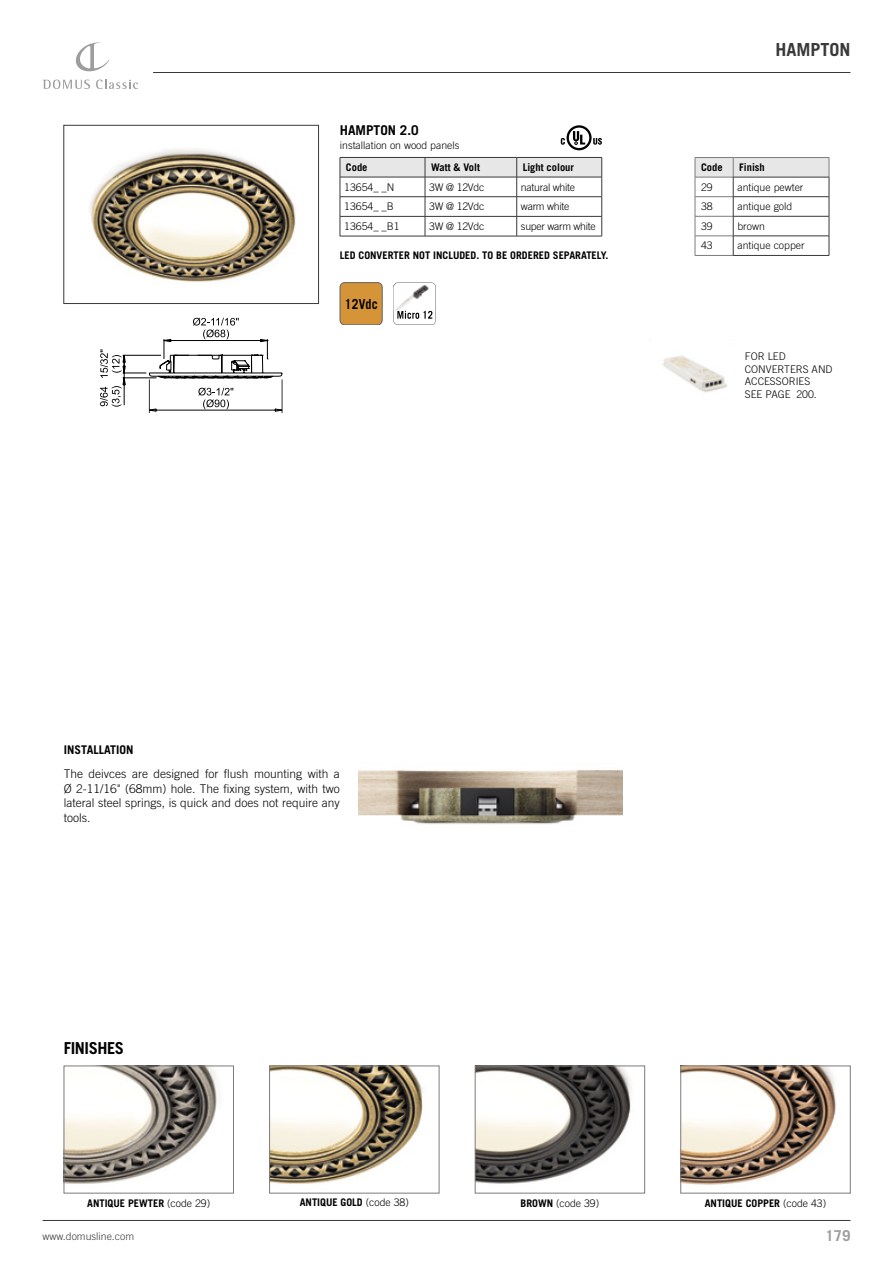
<style>
.page{position:relative;width:893px;height:1263px;background:#fff}
.page>*{position:absolute;margin:0;border:0;box-sizing:border-box;transform-origin:0 0}
.t1{font:700 18px "Trade Gothic LT Pro";color:#393939}
.t2{font:700 16.5px "Trade Gothic LT Pro";letter-spacing:-.025em;color:#000}
.t3{font:700 15px "Trade Gothic LT Pro";color:#9d9d9d}
.t4{font:700 13.8px "Trade Gothic LT Pro";letter-spacing:.015em;color:#000;scale:.87 1}
.t5{font:700 13.5px "Trade Gothic LT Pro";color:#000}
.t6{font:300 12px/14.4px "Trade Gothic LT Pro";color:#000;text-align:justify}
.t7{font:700 12px "Trade Gothic LT Pro";color:#000}
.t8{font:300 10.5px/12.6px "Trade Gothic LT Pro";color:#000}
.t9{font:700 10.5px "Trade Gothic LT Pro";color:#000}
.t10{font:300 10.5px "Trade Gothic LT Pro";letter-spacing:-.025em;color:#000}
.t11{font:300 10.5px "Trade Gothic LT Pro";color:#393939}
.s1{font-weight:300}
.s2{font-weight:700}
</style>
<div class="page">
<hr style="left:43px;top:1220px;width:807px;height:1px;background:#393939">
<hr style="left:153px;top:72px;width:697px;height:1px;background:#393939">
<svg style="left:96px;top:80px;width:42px;height:9px"></svg>
<svg style="left:43px;top:80px;width:47px;height:9px"></svg>
<svg style="left:75px;top:43px;width:34px;height:29px"></svg>
<img style="left:358px;top:770px;width:265px;height:55px">
<img style="left:662px;top:355px;width:65px;height:38px">
<svg style="left:593px;top:138px;width:9px;height:7px"></svg>
<svg style="left:567px;top:125px;width:25px;height:25px"></svg>
<div style="left:569px;top:128px;width:20px;height:20px;background:#fff;border-radius:50%"></div>
<svg style="left:573px;top:131px;width:12px;height:14px"></svg>
<svg style="left:561px;top:138px;width:4px;height:7px"></svg>
<div style="left:340px;top:283px;width:42px;height:42px;background:#d69439;border-radius:5px"></div>
<div style="left:340px;top:282px;width:42px;height:43px;border:1px solid #636363;border-radius:5px"></div>
<svg style="left:393px;top:282px;width:43px;height:43px"></svg>
<img style="left:397px;top:283px;width:35px;height:27px">
<img style="left:394px;top:283px;width:3px;height:27px">
<img style="left:683px;top:1068px;width:153px;height:117px">
<div style="left:681px;top:1066px;width:169px;height:127px;border:1px solid #7c7c7c"></div>
<img style="left:477px;top:1068px;width:154px;height:116px">
<div style="left:475px;top:1066px;width:170px;height:127px;border:1px solid #7c7c7c"></div>
<img style="left:271px;top:1068px;width:152px;height:116px">
<div style="left:269px;top:1066px;width:170px;height:127px;border:1px solid #7c7c7c"></div>
<img style="left:66px;top:1068px;width:151px;height:116px">
<div style="left:64px;top:1066px;width:170px;height:127px;border:1px solid #7c7c7c"></div>
<img style="left:89px;top:149px;width:207px;height:133px">
<div style="left:64px;top:125px;width:255px;height:179px;border:1px solid #393939"></div>
<hr style="left:282px;top:379px;width:1px;height:34px;background:#000">
<hr style="left:149px;top:379px;width:1px;height:34px;background:#000">
<svg style="left:100px;top:318px;width:183px;height:94px"></svg>
<svg style="left:340px;top:157px;width:262px;height:79px"></svg>
<hr style="left:340px;top:236px;width:85px;height:1px;background:#393939">
<hr style="left:425px;top:236px;width:92px;height:1px;background:#393939">
<hr style="left:517px;top:236px;width:85px;height:1px;background:#393939">
<hr style="left:695px;top:255px;width:38px;height:1px;background:#7c7c7c">
<hr style="left:695px;top:157px;width:38px;height:1px;background:#7c7c7c">
<hr style="left:733px;top:157px;width:96px;height:1px;background:#7c7c7c">
<svg style="left:695px;top:158px;width:135px;height:97px"></svg>
<hr style="left:733px;top:255px;width:96px;height:1px;background:#393939">
<p class="t5" style="left:340px;top:122px;width:80px">HAMPTON 2.0</p>
<p class="t8" style="left:340px;top:139px;width:121px">installation on wood panels</p>
<p class="t9" style="left:346px;top:161px;width:23px">Code</p>
<p class="t9" style="left:431px;top:161px;width:51px">Watt &amp; Volt</p>
<p class="t9" style="left:523px;top:161px;width:53px">Light colour</p>
<p class="t8" style="left:344px;top:180px;width:52px">13654_ _N</p>
<p class="t8" style="left:429px;top:180px;width:57px">3W @ 12Vdc</p>
<p class="t10" style="left:521px;top:181px;width:56px">natural white</p>
<p class="t8" style="left:344px;top:200px;width:51px">13654_ _B</p>
<p class="t8" style="left:429px;top:200px;width:57px">3W @ 12Vdc</p>
<p class="t10" style="left:521px;top:200px;width:50px">warm white</p>
<p class="t8" style="left:344px;top:220px;width:57px">13654_ _B1</p>
<p class="t8" style="left:429px;top:220px;width:57px">3W @ 12Vdc</p>
<p class="t10" style="left:521px;top:220px;width:76px">super warm white</p>
<p class="t9" style="left:340px;top:249px;width:270px">LED CONVERTER NOT INCLUDED. TO BE ORDERED SEPARATELY.</p>
<h3 class="t4" style="left:345px;top:295px;width:39px">12Vdc</h3>
<h1 class="t1" style="left:775px;top:38px;width:77px">HAMPTON</h1>
<p class="t9" style="left:701px;top:161px;width:23px">Code</p>
<p class="t9" style="left:739px;top:161px;width:27px">Finish</p>
<p class="t8" style="left:701px;top:181px;width:13px">29</p>
<p class="t8" style="left:737px;top:181px;width:67px">antique pewter</p>
<p class="t8" style="left:701px;top:200px;width:13px">38</p>
<p class="t8" style="left:737px;top:200px;width:56px">antique gold</p>
<p class="t8" style="left:701px;top:220px;width:13px">39</p>
<p class="t8" style="left:737px;top:220px;width:29px">brown</p>
<p class="t8" style="left:701px;top:239px;width:13px">43</p>
<p class="t8" style="left:737px;top:239px;width:69px">antique copper</p>
<p class="t8" style="left:745px;top:350px;width:89px">FOR LED<br>CONVERTERS AND<br>ACCESSORIES<br>SEE PAGE 200.</p>
<p class="t7" style="left:64px;top:742px;width:71px">INSTALLATION</p>
<p class="t6" style="left:64px;top:767px;width:278px">The deivces are designed for flush mounting with a Ø 2-11/16" (68mm) hole. The fixing system, with two lateral steel springs, is quick and does not require any tools.</p>
<h2 class="t2" style="left:64px;top:1038px;width:62px">FINISHES</h2>
<p class="t9" style="left:87px;top:1196px;width:125px">ANTIQUE PEWTER <span class="s1">(code 29)</span></p>
<p class="t9" style="left:300px;top:1196px;width:111px">ANTIQUE GOLD <span class="s1">(code 38)</span></p>
<p class="t8" style="left:520px;top:1196px;width:80px"><span class="s2">BROWN</span> (code 39)</p>
<p class="t9" style="left:705px;top:1196px;width:123px">ANTIQUE COPPER <span class="s1">(code 43)</span></p>
<p class="t11" style="left:43px;top:1230px;width:93px">www.domusline.com</p>
<h3 class="t3" style="left:825px;top:1226px;width:27px">179</h3>
</div>
